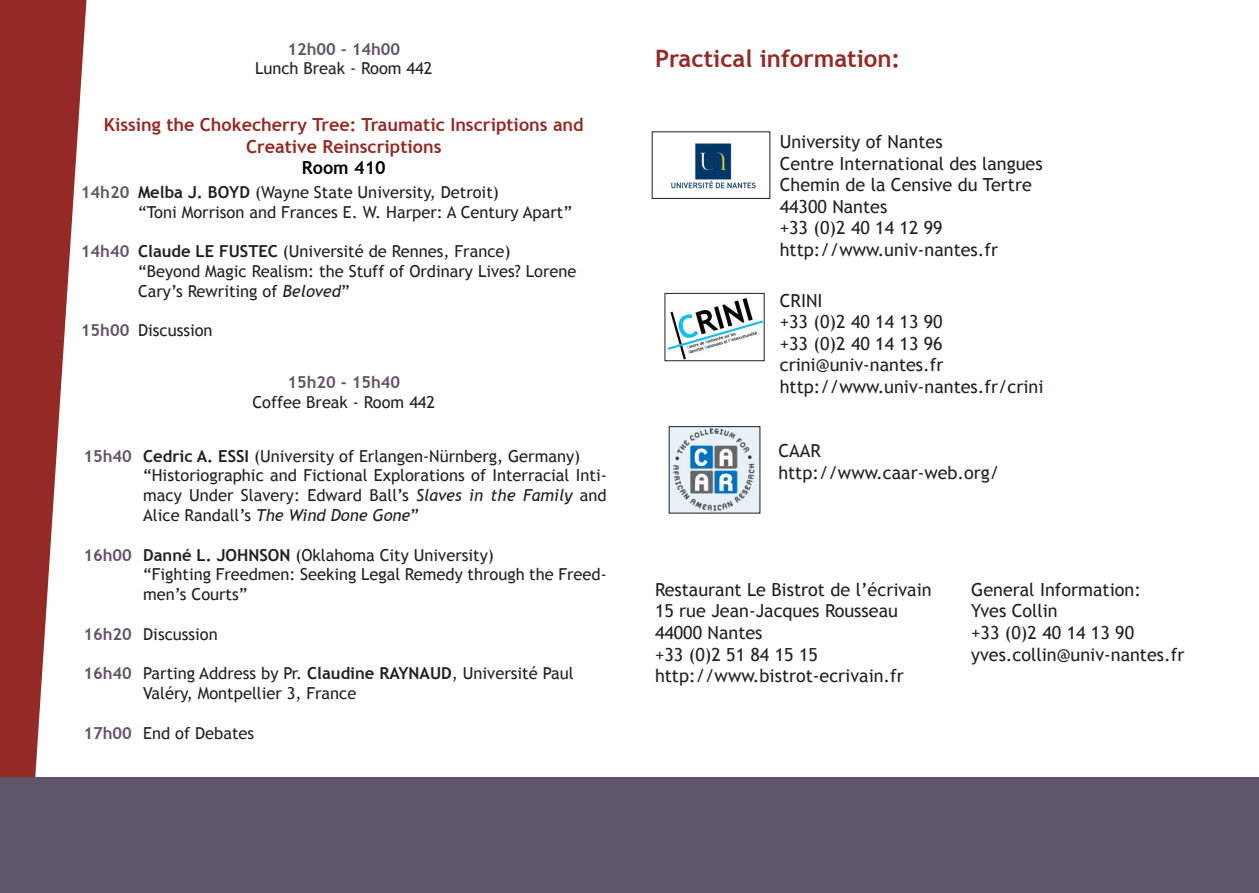
<style>
.page{position:relative;width:1259px;height:893px;background:#fff}
.page>*{position:absolute;margin:0;border:0;box-sizing:border-box;transform-origin:0 0}
.t1{font:700 24px "Trebuchet MS";color:#942925}
.t2{font:18px "Trebuchet MS";color:#231f20}
.t3{font:700 18px "Trebuchet MS";color:#942925}
.t4{font:700 18px "Trebuchet MS";color:#000}
.t5{font:16.5px/19.8px "Trebuchet MS";color:#231f20}
.t6{font:700 16.5px "Trebuchet MS";color:#625465}
.s1{font-weight:700}
.s2{font-style:italic}
</style>
<div class="page">
<svg style="left:0;top:0;width:86px;height:778px;fill:#942925"></svg>
<img style="left:671px;top:428px;width:87px;height:83px">
<img style="left:667px;top:298px;width:95px;height:61px">
<div style="left:665px;top:293px;width:99px;height:68px;border:1px solid #231f20"></div>
<img style="left:670px;top:141px;width:86px;height:49px">
<div style="left:652px;top:132px;width:118px;height:67px;border:1px solid #231f20"></div>
<div style="left:0;top:778px;width:1259px;height:115px;background:#5f5569"></div>
<p class="t6" style="left:287px;top:39px;width:114px">12h00 - 14h00</p>
<p class="t5" style="left:255px;top:59px;width:179px">Lunch Break - Room 442</p>
<p class="t3" style="left:104px;top:113px;width:481px">Kissing the Chokecherry Tree: Traumatic Inscriptions and</p>
<p class="t3" style="left:246px;top:135px;width:197px">Creative Reinscriptions</p>
<p class="t4" style="left:302px;top:156px;width:85px">Room 410</p>
<p class="t6" style="left:81px;top:182px;width:50px">14h20</p>
<p class="t6" style="left:81px;top:241px;width:50px">14h40</p>
<p class="t6" style="left:81px;top:320px;width:50px">15h00</p>
<p class="t5" style="left:138px;top:182px;width:362px"><span class="s1">Melba J. BOYD</span> (Wayne State University, Detroit)</p>
<p class="t5" style="left:138px;top:202px;width:435px">“Toni Morrison and Frances E. W. Harper: A Century Apart”</p>
<p class="t5" style="left:138px;top:242px;width:374px"><span class="s1">Claude LE FUSTEC</span> (Université de Rennes, France)</p>
<p class="t5" style="left:138px;top:262px;width:440px">“Beyond Magic Realism: the Stuff of Ordinary Lives? Lorene<br>Cary’s Rewriting of <span class="s2">Beloved</span>”</p>
<p class="t5" style="left:138px;top:321px;width:76px">Discussion</p>
<p class="t6" style="left:287px;top:372px;width:114px">15h20 - 15h40</p>
<p class="t5" style="left:252px;top:392px;width:184px">Coffee Break - Room 442</p>
<p class="t6" style="left:83px;top:445px;width:50px">15h40</p>
<p class="t6" style="left:83px;top:544px;width:50px">16h00</p>
<p class="t6" style="left:83px;top:623px;width:50px">16h20</p>
<p class="t6" style="left:83px;top:663px;width:50px">16h40</p>
<p class="t6" style="left:83px;top:722px;width:50px">17h00</p>
<p class="t5" style="left:143px;top:446px;width:438px"><span class="s1">Cedric A. ESSI</span> (University of Erlangen-Nürnberg, Germany)</p>
<p class="t5" style="left:143px;top:466px;width:465px;text-align:justify">“Historiographic and Fictional Explorations of Interracial Inti&shy;macy Under Slavery: Edward Ball’s <span class="s2">Slaves in the Family</span> and Alice Randall’s <span class="s2">The Wind Done Gone</span>”</p>
<p class="t5" style="left:143px;top:545px;width:352px"><span class="s1">Danné L. JOHNSON</span> (Oklahoma City University)</p>
<p class="t5" style="left:143px;top:565px;width:465px">“Fighting Freedmen: Seeking Legal Remedy through the Freed&shy;men’s Courts”</p>
<p class="t5" style="left:143px;top:624px;width:76px">Discussion</p>
<p class="t5" style="left:143px;top:664px;width:432px">Parting Address by Pr. <span class="s1">Claudine RAYNAUD</span>, Université Paul<br>Valéry, Montpellier 3, France</p>
<p class="t5" style="left:143px;top:723px;width:113px">End of Debates</p>
<p class="t1" style="left:655px;top:44px;width:247px">Practical information:</p>
<p class="t2" style="left:780px;top:131px;width:164px">University of Nantes</p>
<p class="t2" style="left:780px;top:153px;width:264px">Centre International des langues</p>
<p class="t2" style="left:780px;top:174px;width:254px">Chemin de la Censive du Tertre</p>
<p class="t2" style="left:780px;top:196px;width:109px">44300 Nantes</p>
<p class="t2" style="left:780px;top:217px;width:164px">+33 (0)2 40 14 12 99</p>
<p class="t2" style="left:780px;top:239px;width:220px">http://www.univ-nantes.fr</p>
<p class="t2" style="left:780px;top:290px;width:44px">CRINI</p>
<p class="t2" style="left:780px;top:311px;width:164px">+33 (0)2 40 14 13 90</p>
<p class="t2" style="left:780px;top:333px;width:164px">+33 (0)2 40 14 13 96</p>
<p class="t2" style="left:780px;top:354px;width:165px">crini@univ-nantes.fr</p>
<p class="t2" style="left:780px;top:376px;width:265px">http://www.univ-nantes.fr/crini</p>
<p class="t2" style="left:778px;top:440px;width:44px">CAAR</p>
<p class="t2" style="left:778px;top:462px;width:222px">http://www.caar-web.org/</p>
<p class="t2" style="left:655px;top:579px;width:278px">Restaurant Le Bistrot de l’écrivain</p>
<p class="t2" style="left:655px;top:600px;width:244px">15 rue Jean-Jacques Rousseau</p>
<p class="t2" style="left:655px;top:622px;width:109px">44000 Nantes</p>
<p class="t2" style="left:655px;top:644px;width:164px">+33 (0)2 51 84 15 15</p>
<p class="t2" style="left:655px;top:665px;width:250px">http://www.bistrot-ecrivain.fr</p>
<p class="t2" style="left:971px;top:579px;width:171px">General Information:</p>
<p class="t2" style="left:971px;top:600px;width:88px">Yves Collin</p>
<p class="t2" style="left:971px;top:622px;width:164px">+33 (0)2 40 14 13 90</p>
<p class="t2" style="left:971px;top:644px;width:215px">yves.collin@univ-nantes.fr</p>
</div>
